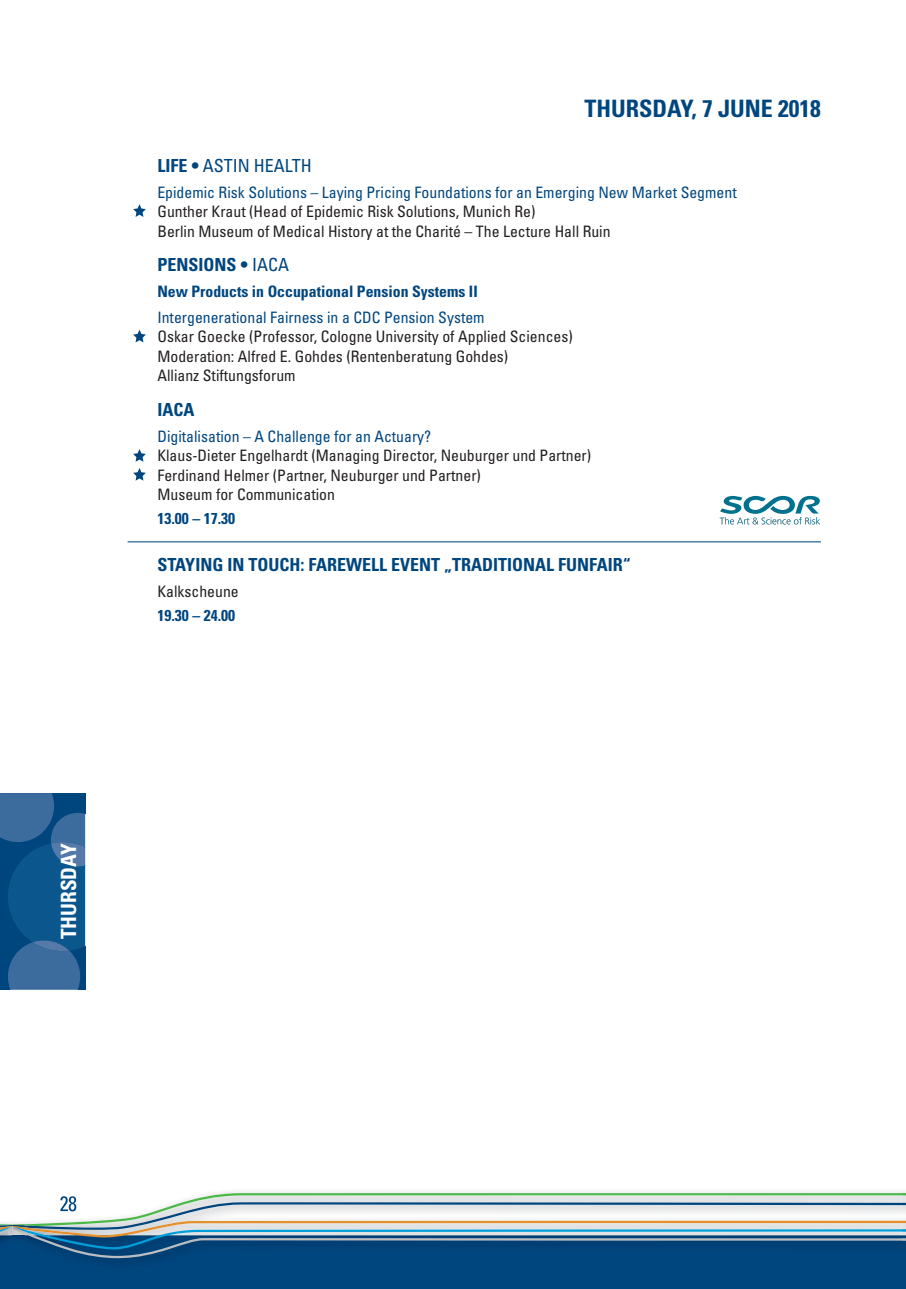
<style>
.page{position:relative;width:906px;height:1289px;background:#fff}
.page>*{position:absolute;margin:0;border:0;box-sizing:border-box;transform-origin:0 0}
.t1{font:700 condensed 24px "Univers";color:#00467e}
.t2{font:700 condensed 21px "Univers";color:#fff}
.t3{font:700 condensed 18px "Univers";color:#00467e}
.t4{font:condensed 18px "Univers";color:#00467e}
.t5{font:condensed 15.75px/19.5px "Univers";color:#231f20}
.t6{font:condensed 15.75px "Univers";color:#00467e}
.t7{font:700 condensed 15.75px "Univers";color:#00467e}
.s1{font-weight:700}
.s2{font-weight:400}
</style>
<div class="page">
<div style="left:13px;top:1235px;width:893px;height:53px;background:#00467e"></div>
<div style="left:0;top:1235px;width:13px;height:53px;background:#00467e"></div>
<svg style="left:0;top:1193px;width:906px;height:65px"></svg>
<svg style="left:0;top:793px;width:86px;height:197px;background:#1d5b90"></svg>
<hr style="left:128px;top:541px;width:693px;height:1px;background:#00467e">
<svg style="left:133px;top:449px;width:13px;height:13px"></svg>
<svg style="left:133px;top:330px;width:13px;height:12px"></svg>
<svg style="left:133px;top:204px;width:13px;height:13px"></svg>
<svg style="left:133px;top:468px;width:13px;height:12px"></svg>
<svg style="left:720px;top:496px;width:100px;height:18px"></svg>
<img style="left:719px;top:517px;width:101px;height:7px">
<h1 class="t1" style="left:584px;top:94px;width:238px">THURSDAY, 7 JUNE 2018</h1>
<p class="t4" style="left:157px;top:154px;width:156px"><span class="s1">LIFE •</span> ASTIN HEALTH</p>
<p class="t6" style="left:157px;top:182px;width:581px">Epidemic Risk Solutions – Laying Pricing Foundations for an Emerging New Market Segment</p>
<p class="t5" style="left:157px;top:201px;width:455px">Gunther Kraut (Head of Epidemic Risk Solutions, Munich Re)<br>Berlin Museum of Medical History at the Charité – The Lecture Hall Ruin</p>
<p class="t3" style="left:157px;top:254px;width:133px">PENSIONS • <span class="s2">IACA</span></p>
<p class="t7" style="left:157px;top:282px;width:322px">New Products in Occupational Pension Systems II</p>
<p class="t6" style="left:157px;top:307px;width:329px">Intergenerational Fairness in a CDC Pension System</p>
<p class="t5" style="left:157px;top:327px;width:417px">Oskar Goecke (Professor, Cologne University of Applied Sciences)<br>Moderation: Alfred E. Gohdes (Rentenberatung Gohdes)<br>Allianz Stiftungsforum</p>
<p class="t3" style="left:157px;top:398px;width:39px">IACA</p>
<p class="t6" style="left:157px;top:426px;width:275px">Digitalisation – A Challenge for an Actuary?</p>
<p class="t5" style="left:157px;top:445px;width:435px">Klaus-Dieter Engelhardt (Managing Director, Neuburger und Partner)<br>Ferdinand Helmer (Partner, Neuburger und Partner)<br>Museum for Communication</p>
<p class="t7" style="left:157px;top:508px;width:79px">13.00 – 17.30</p>
<p class="t3" style="left:157px;top:553px;width:475px">STAYING IN TOUCH: FAREWELL EVENT „TRADITIONAL FUNFAIR“</p>
<p class="t5" style="left:157px;top:581px;width:83px">Kalkscheune</p>
<p class="t7" style="left:157px;top:605px;width:79px">19.30 – 24.00</p>
<h2 class="t2" style="left:56px;top:939px;width:97px;rotate:-90deg">THURSDAY</h2>
</div>
